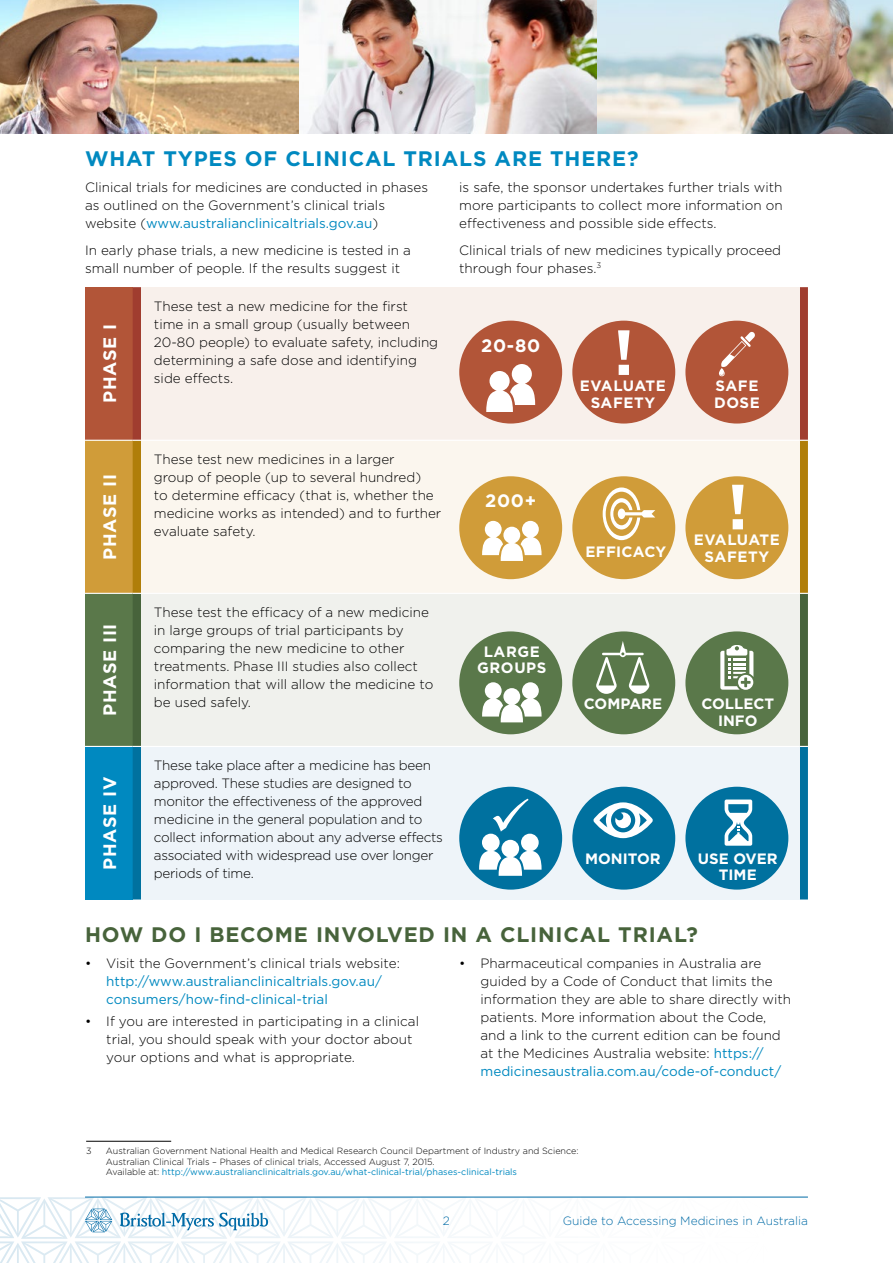
<style>
.page{position:relative;width:893px;height:1263px;background:#fff}
.page>*{position:absolute;margin:0;border:0;box-sizing:border-box;transform-origin:0 0}
.t1{font:700 63.75px "Gotham";color:#fff}
.t2{font:700 21px "Gotham";letter-spacing:.04em;color:#47633b}
.t3{font:700 21px "Gotham";letter-spacing:.04em;color:#0089c0}
.t4{font:700 18px "Gotham";letter-spacing:.04em;color:#fff}
.t5{font:700 15px/16.5px "Gotham";color:#fff;text-align:center}
.t6{font:700 15px/16.5px "Gotham";letter-spacing:.04em;color:#fff;text-align:center}
.t7{font:700 15px "Gotham";letter-spacing:.02em;color:#fff}
.t8{font:300 13.5px/18px "Gotham";color:#000}
.t9{font:300 13.5px/18px "Gotham";letter-spacing:-.02em;color:#000}
.t10{font:13.5px/18px "Gotham";color:#0089c0}
.t11{font:300 12px "Gotham";color:#006ba6}
.t12{font:300 9px/10.5px "Gotham";color:#000}
.s1{font-weight:400;color:#0089c0}
</style>
<div class="page">
<svg style="left:0;top:1197px;width:808px;height:66px"></svg>
<div style="left:85px;top:287px;width:48px;height:153px;background:#b25538"></div>
<svg style="left:133px;top:287px;width:675px;height:153px;fill:#a03d2f"></svg>
<div style="left:141px;top:287px;width:658px;height:153px;background:#f8f0eb"></div>
<div style="left:85px;top:440px;width:48px;height:153px;background:#d09c39"></div>
<svg style="left:133px;top:441px;width:675px;height:152px;fill:#b07e09"></svg>
<div style="left:141px;top:440px;width:658px;height:153px;background:#fbf6ee"></div>
<div style="left:85px;top:593px;width:48px;height:153px;background:#5a784a"></div>
<svg style="left:133px;top:594px;width:675px;height:152px;fill:#47633b"></svg>
<div style="left:141px;top:593px;width:658px;height:153px;background:#f0f1ed"></div>
<div style="left:85px;top:746px;width:48px;height:153px;background:#0089c0"></div>
<svg style="left:133px;top:747px;width:675px;height:152px;fill:#00719f"></svg>
<div style="left:141px;top:746px;width:658px;height:153px;background:#eef4f9"></div>
<hr style="left:85px;top:440px;width:48px;height:1px;background:#fff">
<hr style="left:85px;top:593px;width:48px;height:1px;background:#fff">
<hr style="left:85px;top:746px;width:48px;height:1px;background:#fff">
<hr style="left:141px;top:440px;width:658px;height:1px;background:#fff">
<hr style="left:141px;top:593px;width:658px;height:1px;background:#fff">
<hr style="left:141px;top:746px;width:658px;height:1px;background:#fff">
<div style="left:459px;top:321px;width:103px;height:102px;background:#b25538;border-radius:50%"></div>
<div style="left:459px;top:476px;width:103px;height:103px;background:#d09c39;border-radius:50%"></div>
<div style="left:459px;top:631px;width:103px;height:103px;background:#5a784a;border-radius:50%"></div>
<div style="left:459px;top:787px;width:103px;height:103px;background:#00719f;border-radius:50%"></div>
<div style="left:572px;top:321px;width:103px;height:102px;background:#b25538;border-radius:50%"></div>
<div style="left:572px;top:476px;width:103px;height:103px;background:#d09c39;border-radius:50%"></div>
<div style="left:572px;top:631px;width:103px;height:103px;background:#5a784a;border-radius:50%"></div>
<div style="left:572px;top:787px;width:103px;height:103px;background:#00719f;border-radius:50%"></div>
<div style="left:685px;top:321px;width:103px;height:102px;background:#b25538;border-radius:50%"></div>
<div style="left:685px;top:476px;width:103px;height:103px;background:#d09c39;border-radius:50%"></div>
<div style="left:685px;top:631px;width:103px;height:103px;background:#5a784a;border-radius:50%"></div>
<div style="left:685px;top:787px;width:103px;height:103px;background:#00719f;border-radius:50%"></div>
<svg style="left:486px;top:364px;width:49px;height:48px"></svg>
<svg style="left:482px;top:521px;width:60px;height:40px"></svg>
<svg style="left:482px;top:682px;width:60px;height:40px"></svg>
<svg style="left:479px;top:799px;width:63px;height:77px"></svg>
<svg style="left:719px;top:332px;width:36px;height:45px"></svg>
<svg style="left:603px;top:487px;width:52px;height:53px"></svg>
<svg style="left:596px;top:641px;width:53px;height:53px"></svg>
<svg style="left:720px;top:645px;width:33px;height:45px"></svg>
<svg style="left:593px;top:802px;width:60px;height:36px"></svg>
<svg style="left:725px;top:799px;width:27px;height:47px"></svg>
<img style="left:0;top:0;width:893px;height:134px">
<hr style="left:86px;top:1141px;width:85px;height:1px;background:#000">
<h2 class="t3" style="left:85px;top:144px;width:555px">WHAT TYPES OF CLINICAL TRIALS ARE THERE?</h2>
<p class="t8" style="left:85px;top:178px;width:345px">Clinical trials for medicines are conducted in phases as outlined on the Government’s clinical trials website (<span class="s1">www.australianclinicaltrials.gov.au</span>)</p>
<p class="t8" style="left:85px;top:240px;width:327px">In early phase trials, a new medicine is tested in a small number of people. If the results suggest it</p>
<p class="t8" style="left:459px;top:178px;width:325px;text-align:justify">is safe, the sponsor undertakes further trials with more participants to collect more information on effectiveness and possible side effects.</p>
<p class="t8" style="left:459px;top:240px;width:323px">Clinical trials of new medicines typically proceed through four phases.<sup>3</sup></p>
<h3 class="t4" style="left:98px;top:403px;width:81px;rotate:-90deg">PHASE I</h3>
<h3 class="t4" style="left:98px;top:560px;width:87px;rotate:-90deg">PHASE II</h3>
<h3 class="t4" style="left:98px;top:716px;width:94px;rotate:-90deg">PHASE III</h3>
<h3 class="t4" style="left:98px;top:870px;width:95px;rotate:-90deg">PHASE IV</h3>
<p class="t8" style="left:154px;top:297px;width:286px">These test a new medicine for the first time in a small group (usually between 20‑80 people) to evaluate safety, including determining a safe dose and identifying side effects.</p>
<p class="t8" style="left:154px;top:450px;width:289px">These test new medicines in a larger<br>group of people (up to several hundred)<br>to determine efficacy (that is, whether the medicine works as intended) and to further evaluate safety.</p>
<p class="t8" style="left:154px;top:603px;width:281px">These test the efficacy of a new medicine in large groups of trial participants by comparing the new medicine to other treatments. Phase III studies also collect information that will allow the medicine to be used safely.</p>
<p class="t9" style="left:154px;top:756px;width:291px">These take place after a medicine has been approved. These studies are designed to monitor the effectiveness of the approved medicine in the general population and to collect information about any adverse effects associated with widespread use over longer periods of time.</p>
<h3 class="t4" style="left:481px;top:334px;width:61px">20-80</h3>
<h3 class="t4" style="left:485px;top:489px;width:53px">200+</h3>
<p class="t6" style="left:477px;top:643px;width:71px">LARGE<br>GROUPS</p>
<h1 class="t1" style="left:613px;top:310px;width:22px">!</h1>
<p class="t6" style="left:580px;top:377px;width:88px">EVALUATE<br>SAFETY</p>
<p class="t6" style="left:714px;top:377px;width:47px;text-align:left">SAFE<br>DOSE</p>
<h1 class="t1" style="left:727px;top:464px;width:22px">!</h1>
<p class="t7" style="left:694px;top:530px;width:88px">EVALUATE</p>
<p class="t7" style="left:586px;top:542px;width:82px">EFFICACY</p>
<p class="t7" style="left:705px;top:547px;width:66px">SAFETY</p>
<p class="t5" style="left:584px;top:695px;width:80px">COMPARE</p>
<p class="t5" style="left:701px;top:695px;width:74px">COLLECT<br>INFO</p>
<p class="t5" style="left:585px;top:850px;width:77px">MONITOR</p>
<p class="t5" style="left:698px;top:850px;width:81px">USE OVER<br>TIME</p>
<h2 class="t2" style="left:85px;top:920px;width:614px">HOW DO I BECOME INVOLVED IN A CLINICAL TRIAL?</h2>
<p class="t8" style="left:85px;top:954px;width:316px">• Visit the Government’s clinical trials website:</p>
<p class="t10" style="left:106px;top:972px;width:277px">http://www.australianclinicaltrials.gov.au/ consumers/how-find-clinical-trial</p>
<p class="t8" style="left:106px;top:1012px;width:314px;text-indent:-21px">• If you are interested in participating in a clinical trial, you should speak with your doctor about your options and what is appropriate.</p>
<p class="t8" style="left:480px;top:954px;width:312px;text-indent:-21px">• Pharmaceutical companies in Australia are guided by a Code of Conduct that limits the information they are able to share directly with patients. More information about the Code, and a link to the current edition can be found at the Medicines Australia website: <span class="s1">https:// medicinesaustralia.com.au/code-of-conduct/</span></p>
<p class="t12" style="left:86px;top:1145px;width:7px">3</p>
<p class="t12" style="left:106px;top:1145px;width:474px">Australian Government National Health and Medical Research Council Department of Industry and Science:<br>Australian Clinical Trials – Phases of clinical trials, Accessed August 7, 2015.<br>Available at: <span class="s1">http://www.australianclinicaltrials.gov.au/what-clinical-trial/phases-clinical-trials</span></p>
<p class="t11" style="left:443px;top:1213px;width:9px">2</p>
<p class="t11" style="left:563px;top:1213px;width:247px">Guide to Accessing Medicines in Australia</p>
</div>
